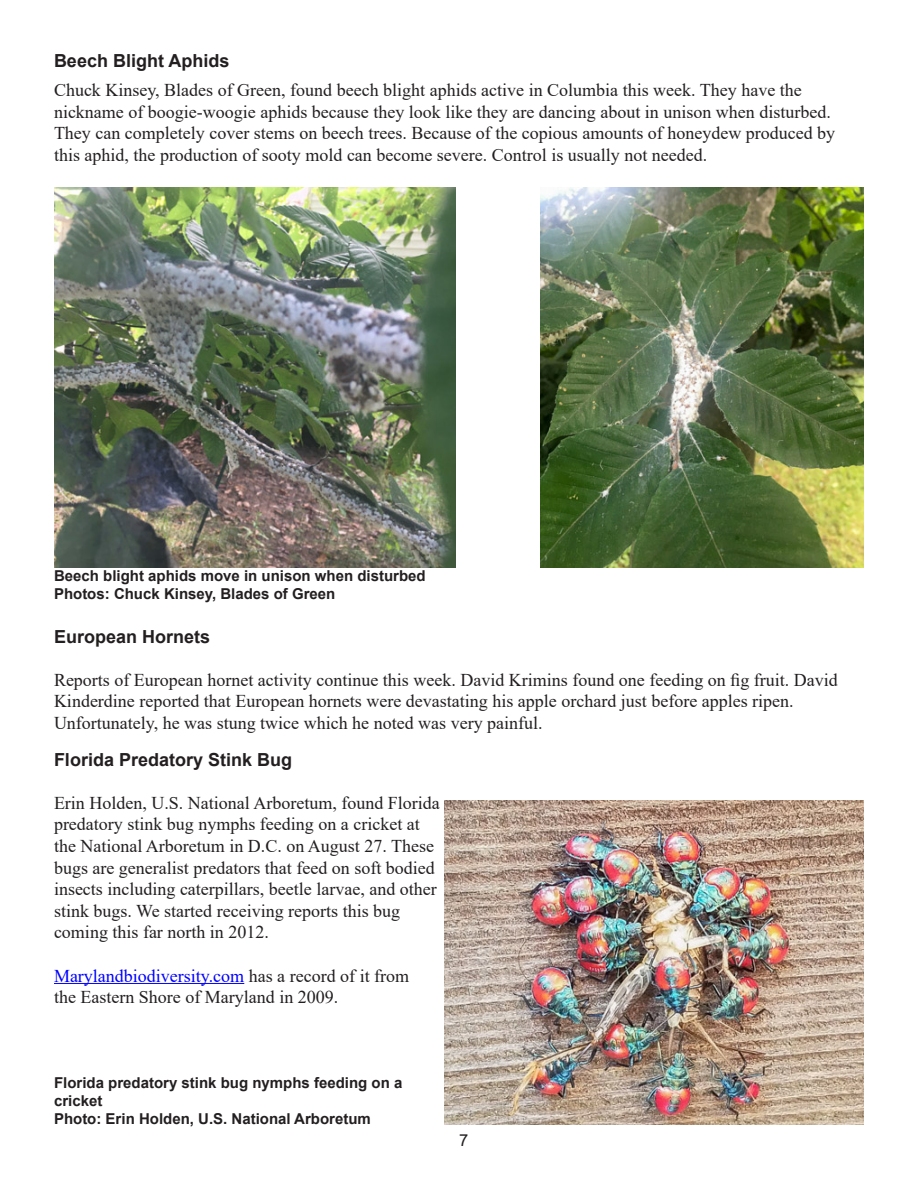
<style>
.page{position:relative;width:918px;height:1188px;background:#fff}
.page>*{position:absolute;margin:0;border:0;box-sizing:border-box;transform-origin:0 0}
.t1{font:18px/21.6px "Times New Roman";color:#231f20}
.t2{font:700 18px "Arial";color:#231f20}
.t3{font:18px "Times New Roman";color:#00f}
.t4{font:16.5px "Arial";color:#231f20}
.t5{font:700 15px/18px "Arial";color:#231f20}
.s1{color:#231f20}
</style>
<div class="page">
<hr style="left:54px;top:983px;width:190px;height:1px;background:#00f">
<img style="left:54px;top:188px;width:401px;height:379px">
<img style="left:540px;top:188px;width:324px;height:379px">
<img style="left:445px;top:800px;width:419px;height:324px">
<p class="t2" style="left:54px;top:48px;width:177px">Beech Blight Aphids</p>
<p class="t1" style="left:54px;top:79px;width:783px">Chuck Kinsey, Blades of Green, found beech blight aphids active in Columbia this week. They have the nickname of boogie-woogie aphids because they look like they are dancing about in unison when disturbed.<br>They can completely cover stems on beech trees. Because of the copious amounts of honeydew produced by this aphid, the production of sooty mold can become severe. Control is usually not needed.</p>
<p class="t5" style="left:54px;top:567px;width:373px">Beech blight aphids move in unison when disturbed</p>
<p class="t5" style="left:54px;top:585px;width:283px">Photos: Chuck Kinsey, Blades of Green</p>
<p class="t2" style="left:54px;top:623px;width:158px">European Hornets</p>
<p class="t1" style="left:54px;top:668px;width:785px">Reports of European hornet activity continue this week. David Krimins found one feeding on fig fruit. David<br>Kinderdine reported that European hornets were devastating his apple orchard just before apples ripen.<br>Unfortunately, he was stung twice which he noted was very painful.</p>
<p class="t2" style="left:54px;top:746px;width:240px">Florida Predatory Stink Bug</p>
<p class="t1" style="left:54px;top:791px;width:387px">Erin Holden, U.S. National Arboretum, found Florida predatory stink bug nymphs feeding on a cricket at the National Arboretum in D.C. on August 27. These</p>
<p class="t1" style="left:54px;top:856px;width:384px">bugs are generalist predators that feed on soft bodied insects including caterpillars, beetle larvae, and other stink bugs. We started receiving reports this bug coming this far north in 2012.</p>
<p class="t3" style="left:54px;top:963px;width:357px">Marylandbiodiversity.com <span class="s1">has a record of it from</span></p>
<p class="t1" style="left:54px;top:986px;width:286px">the Eastern Shore of Maryland in 2009.</p>
<p class="t5" style="left:54px;top:1074px;width:350px">Florida predatory stink bug nymphs feeding on a cricket</p>
<p class="t5" style="left:54px;top:1110px;width:318px">Photo: Erin Holden, U.S. National Arboretum</p>
<p class="t4" style="left:459px;top:1129px;width:11px">7</p>
</div>
